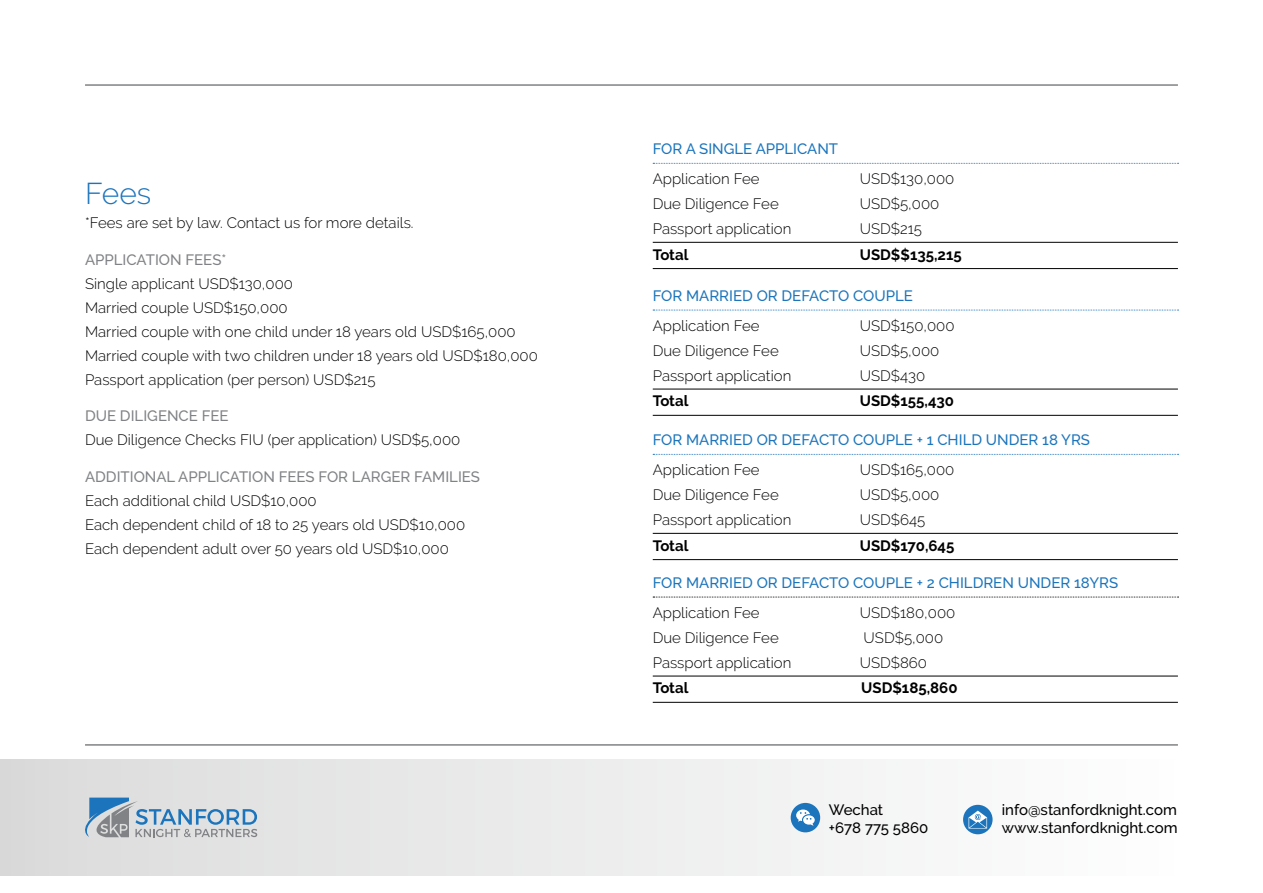
<style>
.page{position:relative;width:1263px;height:893px;background:#fff}
.page>*{position:absolute;margin:0;border:0;box-sizing:border-box;transform-origin:0 0}
.t1{font:300 30px "Raleway";color:#1c75bc}
.t2{font:300 15px/24px "Raleway";color:#000}
.t3{font:500 15px "Raleway";color:#1c75bc}
.t4{font:500 15px "Raleway";color:#808285}
.t5{font:700 15px "Raleway";color:#000}
.t6{font:500 15px/18px "Raleway";color:#000}
</style>
<div class="page">
<div style="left:0;top:759px;width:1178px;height:117px;background:linear-gradient(to right,#dadbdb,#fefefe)"></div>
<div style="left:963px;top:805px;width:29px;height:29px;background:#1c75bc;border-radius:50%"></div>
<svg style="left:968px;top:811px;width:19px;height:17px"></svg>
<div style="left:791px;top:803px;width:29px;height:29px;background:#1c75bc;border-radius:50%"></div>
<svg style="left:796px;top:809px;width:19px;height:17px"></svg>
<svg style="left:72px;top:798px;width:185px;height:39px;background:#b0c0cd"></svg>
<svg style="left:653px;top:163px;width:525px;height:1px"></svg>
<hr style="left:653px;top:242px;width:525px;height:1px;background:#000">
<hr style="left:653px;top:268px;width:525px;height:1px;background:#000">
<svg style="left:653px;top:310px;width:525px;height:1px"></svg>
<hr style="left:653px;top:389px;width:525px;height:1px;background:#000">
<hr style="left:653px;top:415px;width:525px;height:1px;background:#000">
<svg style="left:653px;top:454px;width:525px;height:1px"></svg>
<hr style="left:653px;top:533px;width:525px;height:1px;background:#000">
<hr style="left:653px;top:559px;width:525px;height:1px;background:#000">
<svg style="left:653px;top:597px;width:525px;height:1px"></svg>
<hr style="left:653px;top:676px;width:525px;height:1px;background:#000">
<hr style="left:653px;top:702px;width:525px;height:1px;background:#000">
<hr style="left:85px;top:84px;width:1093px;height:2px;background:#808285">
<hr style="left:85px;top:744px;width:1093px;height:2px;background:#808285">
<h1 class="t1" style="left:85px;top:176px;width:68px">Fees</h1>
<p class="t2" style="left:85px;top:210px;width:330px">*Fees are set by law. Contact us for more details.</p>
<p class="t4" style="left:85px;top:251px;width:143px">APPLICATION FEES*</p>
<p class="t2" style="left:85px;top:271px;width:454px">Single applicant USD$130,000<br>Married couple USD$150,000<br>Married couple with one child under 18 years old USD$165,000<br>Married couple with two children under 18 years old USD$180,000<br>Passport application (per person) USD$215</p>
<p class="t4" style="left:85px;top:407px;width:145px">DUE DILIGENCE FEE</p>
<p class="t2" style="left:85px;top:428px;width:377px">Due Diligence Checks FIU (per application) USD$5,000</p>
<p class="t4" style="left:85px;top:468px;width:397px">ADDITIONAL APPLICATION FEES FOR LARGER FAMILIES</p>
<p class="t2" style="left:85px;top:489px;width:382px">Each additional child USD$10,000<br>Each dependent child of 18 to 25 years old USD$10,000<br>Each dependent adult over 50 years old USD$10,000</p>
<p class="t3" style="left:653px;top:140px;width:187px">FOR A SINGLE APPLICANT</p>
<p class="t2" style="left:653px;top:167px;width:108px">Application Fee</p>
<p class="t2" style="left:860px;top:167px;width:96px">USD$130,000</p>
<p class="t2" style="left:653px;top:192px;width:128px">Due Diligence Fee</p>
<p class="t2" style="left:860px;top:192px;width:81px">USD$5,000</p>
<p class="t2" style="left:653px;top:217px;width:140px">Passport application</p>
<p class="t2" style="left:860px;top:217px;width:64px">USD$215</p>
<p class="t5" style="left:653px;top:246px;width:37px">Total</p>
<p class="t5" style="left:860px;top:246px;width:103px">USD$$135,215</p>
<p class="t3" style="left:653px;top:287px;width:262px">FOR MARRIED OR DEFACTO COUPLE</p>
<p class="t2" style="left:653px;top:313px;width:108px">Application Fee</p>
<p class="t2" style="left:860px;top:313px;width:96px">USD$150,000</p>
<p class="t2" style="left:653px;top:339px;width:128px">Due Diligence Fee</p>
<p class="t2" style="left:860px;top:339px;width:81px">USD$5,000</p>
<p class="t2" style="left:653px;top:364px;width:140px">Passport application</p>
<p class="t2" style="left:860px;top:364px;width:67px">USD$430</p>
<p class="t5" style="left:653px;top:393px;width:37px">Total</p>
<p class="t5" style="left:860px;top:393px;width:96px">USD$155,430</p>
<p class="t3" style="left:653px;top:431px;width:439px">FOR MARRIED OR DEFACTO COUPLE + 1 CHILD UNDER 18 YRS</p>
<p class="t2" style="left:653px;top:458px;width:108px">Application Fee</p>
<p class="t2" style="left:860px;top:458px;width:96px">USD$165,000</p>
<p class="t2" style="left:653px;top:483px;width:128px">Due Diligence Fee</p>
<p class="t2" style="left:860px;top:483px;width:81px">USD$5,000</p>
<p class="t2" style="left:653px;top:508px;width:140px">Passport application</p>
<p class="t2" style="left:860px;top:508px;width:67px">USD$645</p>
<p class="t5" style="left:653px;top:537px;width:37px">Total</p>
<p class="t5" style="left:860px;top:537px;width:96px">USD$170,645</p>
<p class="t3" style="left:653px;top:574px;width:467px">FOR MARRIED OR DEFACTO COUPLE + 2 CHILDREN UNDER 18YRS</p>
<p class="t2" style="left:653px;top:600px;width:108px">Application Fee</p>
<p class="t2" style="left:860px;top:600px;width:97px">USD$180,000</p>
<p class="t2" style="left:653px;top:626px;width:128px">Due Diligence Fee</p>
<p class="t2" style="left:864px;top:626px;width:81px">USD$5,000</p>
<p class="t2" style="left:653px;top:651px;width:140px">Passport application</p>
<p class="t2" style="left:860px;top:651px;width:69px">USD$860</p>
<p class="t5" style="left:653px;top:680px;width:37px">Total</p>
<p class="t5" style="left:861px;top:680px;width:98px">USD$185,860</p>
<p class="t6" style="left:829px;top:801px;width:101px">Wechat<br>+678 775 5860</p>
<p class="t6" style="left:1002px;top:801px;width:177px">info@stanfordknight.com www.stanfordknight.com</p>
</div>
